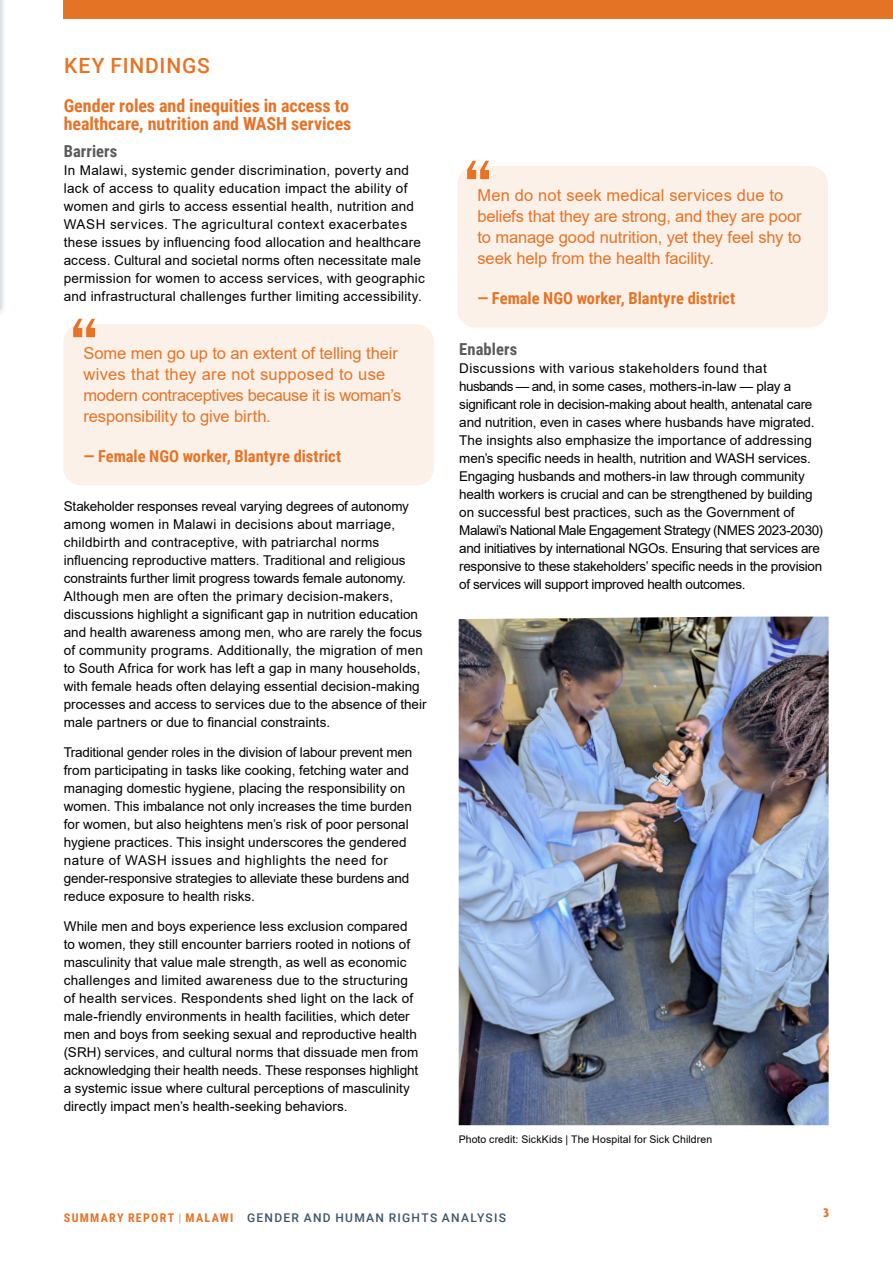
<style>
.page{position:relative;width:893px;height:1263px;background:#fff}
.page>*{position:absolute;margin:0;border:0;box-sizing:border-box;transform-origin:0 0}
.t1{font:600 67.5px "Franklin Gothic";color:#e77326}
.t2{font:500 21px "Roboto";letter-spacing:.035em;color:#e77326}
.t3{font:700 18px/18px "Roboto Condensed";letter-spacing:-.005em;color:#e77326}
.t4{font:16.5px/21px "Arial";letter-spacing:-.005em;color:#e77326}
.t5{font:700 16.5px "Roboto Condensed";color:#e77326}
.t6{font:700 16.5px "Roboto Condensed";letter-spacing:.005em;color:#5a5a5a}
.t7{font:13.5px/18px "Arial";color:#000101}
.t8{font:13.5px/18px "Arial";letter-spacing:.02em;color:#000}
.t9{font:700 13.5px "Agenda";color:#e77326}
.t10{font:500 12px "Roboto";letter-spacing:.11em;color:#3d5567}
.t11{font:10.5px "Arial";letter-spacing:.01em;color:#000}
.s1{color:#000101}
.s2{font-family:"Roboto Condensed";font-weight:700;color:#e77326}
.s3{font-family:"Roboto Condensed";font-weight:700;color:#cca8cf}
</style>
<div class="page">
<img style="left:459px;top:617px;width:370px;height:508px">
<div style="left:63px;top:324px;width:371px;height:162px;background:#fcf1e9;border-radius:18px"></div>
<div style="left:457px;top:166px;width:371px;height:162px;background:#fcf1e9;border-radius:18px"></div>
<div style="left:64px;top:0;width:829px;height:18px;background:#e57326"></div>
<div style="left:0;top:0;width:7px;height:317px;background:#1e384b;opacity:.4"></div>
<h2 class="t2" style="left:64px;top:57px;width:147px">KEY FINDINGS</h2>
<h3 class="t3" style="left:64px;top:98px;width:289px">Gender roles and inequities in access to healthcare, nutrition and WASH services</h3>
<p class="t6" style="left:64px;top:144px;width:55px">Barriers</p>
<p class="t8" style="left:64px;top:163px;width:363px">In Malawi, systemic gender discrimination, poverty and lack of access to quality education impact the ability of women and girls to access essential health, nutrition and WASH services. The agricultural context exacerbates these issues by influencing food allocation and healthcare access. Cultural and societal norms often necessitate male permission for women to access services, with geographic and infrastructural challenges further limiting accessibility<span class="s1">.</span></p>
<h1 class="t1" style="left:69px;top:301px;width:31px">“</h1>
<p class="t4" style="left:83px;top:344px;width:319px">Some men go up to an extent of telling their wives that they are not supposed to use modern contraceptives because it is woman’s responsibility to give birth.</p>
<p class="t5" style="left:83px;top:450px;width:259px">— Female NGO worker, Blantyre district</p>
<p class="t7" style="left:64px;top:499px;width:364px">Stakeholder responses reveal varying degrees of autonomy among women in Malawi in decisions about marriage, childbirth and contraceptive, with patriarchal norms influencing reproductive matters. Traditional and religious constraints further limit progress towards female autonomy.<br>Although men are often the primary decision-makers, discussions highlight a significant gap in nutrition education and health awareness among men, who are rarely the focus of community programs. Additionally, the migration of men to South Africa for work has left a gap in many households, with female heads often delaying essential decision-making processes and access to services due to the absence of their male partners or due to financial constraints.</p>
<p class="t7" style="left:64px;top:744px;width:350px">Traditional gender roles in the division of labour prevent men from participating in tasks like cooking, fetching water and managing domestic hygiene, placing the responsibility on women. This imbalance not only increases the time burden for women, but also heightens men’s risk of poor personal hygiene practices. This insight underscores the gendered nature of WASH issues and highlights the need for gender-responsive strategies to alleviate these burdens and reduce exposure to health risks.</p>
<p class="t7" style="left:64px;top:918px;width:356px">While men and boys experience less exclusion compared to women, they still encounter barriers rooted in notions of masculinity that value male strength, as well as economic challenges and limited awareness due to the structuring of health services. Respondents shed light on the lack of male-friendly environments in health facilities, which deter men and boys from seeking sexual and reproductive health (SRH) services, and cultural norms that dissuade men from acknowledging their health needs. These responses highlight a systemic issue where cultural perceptions of masculinity directly impact men’s health-seeking behaviors.</p>
<h1 class="t1" style="left:463px;top:143px;width:31px">“</h1>
<p class="t4" style="left:477px;top:186px;width:326px">Men do not seek medical services due to beliefs that they are strong, and they are poor to manage good nutrition, yet they feel shy to seek help from the health facility.</p>
<p class="t5" style="left:477px;top:292px;width:259px">— Female NGO worker, Blantyre district</p>
<p class="t6" style="left:459px;top:342px;width:59px">Enablers</p>
<p class="t7" style="left:459px;top:361px;width:365px">Discussions with various stakeholders found that husbands — and, in some cases, mothers-in-law — play a significant role in decision-making about health, antenatal care and nutrition, even in cases where husbands have migrated.<br>The insights also emphasize the importance of addressing men’s specific needs in health, nutrition and WASH services.<br>Engaging husbands and mothers-in law through community health workers is crucial and can be strengthened by building on successful best practices, such as the Government of Malawi’s National Male Engagement Strategy (NMES 2023-2030) and initiatives by international NGOs. Ensuring that services are responsive to these stakeholders’ specific needs in the provision of services will support improved health outcomes.</p>
<p class="t11" style="left:459px;top:1135px;width:255px">Photo credit: SickKids | The Hospital for Sick Children</p>
<p class="t10" style="left:64px;top:1210px;width:444px"><span class="s2">SUMMARY REPORT</span> <span class="s3">|</span> <span class="s2">MALAWI</span> GENDER AND HUMAN RIGHTS ANALYSIS</p>
<p class="t9" style="left:823px;top:1205px;width:8px">3</p>
</div>
